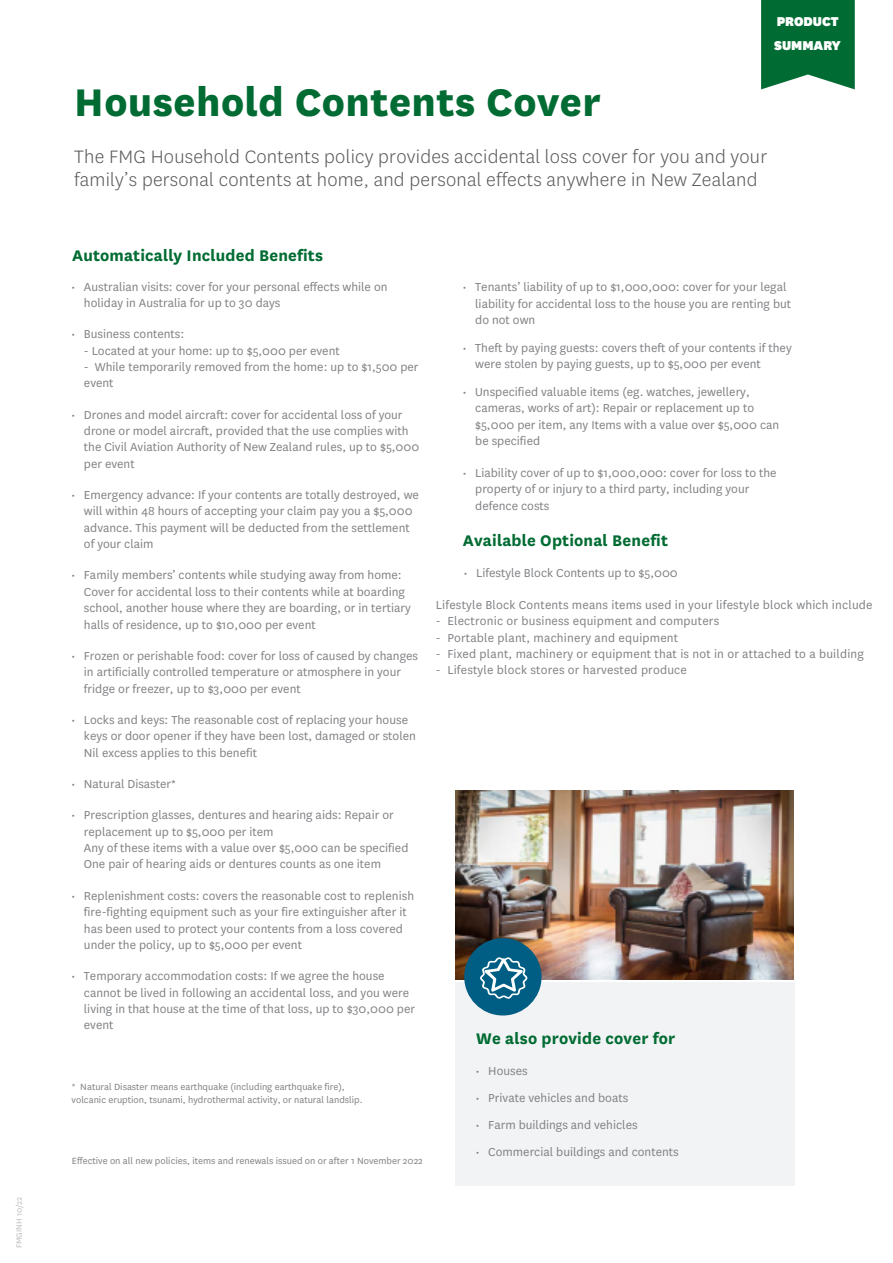
<style>
.page{position:relative;width:893px;height:1263px;background:#fff}
.page>*{position:absolute;margin:0;border:0;box-sizing:border-box;transform-origin:0 0}
.t1{font:800 45px "National";letter-spacing:.01em;color:#006b32}
.t2{font:300 21px/23.5px "National";letter-spacing:.01em;color:#57585a}
.t3{font:700 18px "National";letter-spacing:.01em;color:#006b32}
.t4{font:900 15px/24.2px "National";color:#fff}
.t5{font:13.5px/16.4px "National";color:#808285}
.t6{font:10.5px/13.5px "National";color:#808285}
.t7{font:9px "National";color:#bcbdc0}
</style>
<div class="page">
<img style="left:456px;top:790px;width:337px;height:190px">
<div style="left:455px;top:982px;width:339px;height:204px;background:#f2f3f4"></div>
<div style="left:464px;top:938px;width:78px;height:77px;background:#005d83;border-radius:50%"></div>
<svg style="left:480px;top:957px;width:48px;height:42px"></svg>
<svg style="left:761px;top:0;width:94px;height:89px;background:#147642"></svg>
<p class="t7" style="left:13px;top:1248px;width:53px;rotate:-90deg">FMGINH 10/22</p>
<p class="t4" style="left:774px;top:8px;width:68px">PRODUCT<br>SUMMARY</p>
<h1 class="t1" style="left:74px;top:70px;width:528px">Household Contents Cover</h1>
<h2 class="t2" style="left:74px;top:144px;width:694px">The FMG Household Contents policy provides accidental loss cover for you and your family’s personal contents at home, and personal effects anywhere in New Zealand</h2>
<h3 class="t3" style="left:72px;top:243px;width:252px">Automatically Included Benefits</h3>
<p class="t5" style="left:84px;top:278px;width:305px;text-indent:-13px">• Australian visits: cover for your personal effects while on holiday in Australia for up to 30 days</p>
<p class="t5" style="left:71px;top:325px;width:115px">• Business contents:</p>
<p class="t5" style="left:84px;top:342px;width:257px">- Located at your home: up to $5,000 per event</p>
<p class="t5" style="left:84px;top:358px;width:336px">- While temporarily removed from the home: up to $1,500 per event</p>
<p class="t5" style="left:84px;top:406px;width:337px;text-indent:-13px">• Drones and model aircraft: cover for accidental loss of your drone or model aircraft, provided that the use complies with the Civil Aviation Authority of New Zealand rules, up to $5,000 per event</p>
<p class="t5" style="left:84px;top:486px;width:336px;text-indent:-13px">• Emergency advance: If your contents are totally destroyed, we will within 48 hours of accepting your claim pay you a $5,000 advance. This payment will be deducted from the settlement of your claim</p>
<p class="t5" style="left:84px;top:567px;width:328px;text-indent:-13px">• Family members’ contents while studying away from home:<br>Cover for accidental loss to their contents while at boarding school, another house where they are boarding, or in tertiary halls of residence, up to $10,000 per event</p>
<p class="t5" style="left:84px;top:647px;width:336px;text-indent:-13px">• Frozen or perishable food: cover for loss of caused by changes in artificially controlled temperature or atmosphere in your fridge or freezer, up to $3,000 per event</p>
<p class="t5" style="left:84px;top:711px;width:334px;text-indent:-13px">• Locks and keys: The reasonable cost of replacing your house keys or door opener if they have been lost, damaged or stolen<br>Nil excess applies to this benefit</p>
<p class="t5" style="left:71px;top:775px;width:106px">• Natural Disaster*</p>
<p class="t5" style="left:84px;top:806px;width:326px;text-indent:-13px">• Prescription glasses, dentures and hearing aids: Repair or replacement up to $5,000 per item<br>Any of these items with a value over $5,000 can be specified One pair of hearing aids or dentures counts as one item</p>
<p class="t5" style="left:84px;top:887px;width:332px;text-indent:-13px">• Replenishment costs: covers the reasonable cost to replenish fire-fighting equipment such as your fire extinguisher after it has been used to protect your contents from a loss covered under the policy, up to $5,000 per event</p>
<p class="t5" style="left:84px;top:967px;width:333px;text-indent:-13px">• Temporary accommodation costs: If we agree the house cannot be lived in following an accidental loss, and you were living in that house at the time of that loss, up to $30,000 per event</p>
<p class="t6" style="left:72px;top:1079px;width:293px">* Natural Disaster means earthquake (including earthquake fire), volcanic eruption, tsunami, hydrothermal activity, or natural landslip.</p>
<p class="t6" style="left:72px;top:1154px;width:352px">Effective on all new policies, items and renewals issued on or after 1 November 2022</p>
<p class="t5" style="left:475px;top:279px;width:317px;text-indent:-13px">• Tenants’ liability of up to $1,000,000: cover for your legal liability for accidental loss to the house you are renting but do not own</p>
<p class="t5" style="left:475px;top:339px;width:318px;text-indent:-13px">• Theft by paying guests: covers theft of your contents if they were stolen by paying guests, up to $5,000 per event</p>
<p class="t5" style="left:475px;top:383px;width:306px;text-indent:-13px">• Unspecified valuable items (eg. watches, jewellery, cameras, works of art): Repair or replacement up to $5,000 per item, any Items with a value over $5,000 can be specified</p>
<p class="t5" style="left:475px;top:464px;width:303px;text-indent:-13px">• Liability cover of up to $1,000,000: cover for loss to the property of or injury to a third party, including your defence costs</p>
<h3 class="t3" style="left:463px;top:528px;width:207px">Available Optional Benefit</h3>
<p class="t5" style="left:463px;top:564px;width:216px">• Lifestyle Block Contents up to $5,000</p>
<p class="t5" style="left:436px;top:596px;width:438px">Lifestyle Block Contents means items used in your lifestyle block which include</p>
<p class="t5" style="left:436px;top:613px;width:285px">- Electronic or business equipment and computers</p>
<p class="t5" style="left:436px;top:629px;width:244px">- Portable plant, machinery and equipment</p>
<p class="t5" style="left:436px;top:645px;width:430px">- Fixed plant, machinery or equipment that is not in or attached to a building</p>
<p class="t5" style="left:436px;top:661px;width:253px">- Lifestyle block stores or harvested produce</p>
<h3 class="t3" style="left:476px;top:1026px;width:200px">We also provide cover for</h3>
<p class="t5" style="left:476px;top:1062px;width:54px">• Houses</p>
<p class="t5" style="left:476px;top:1089px;width:154px">• Private vehicles and boats</p>
<p class="t5" style="left:476px;top:1116px;width:164px">• Farm buildings and vehicles</p>
<p class="t5" style="left:476px;top:1143px;width:205px">• Commercial buildings and contents</p>
</div>
